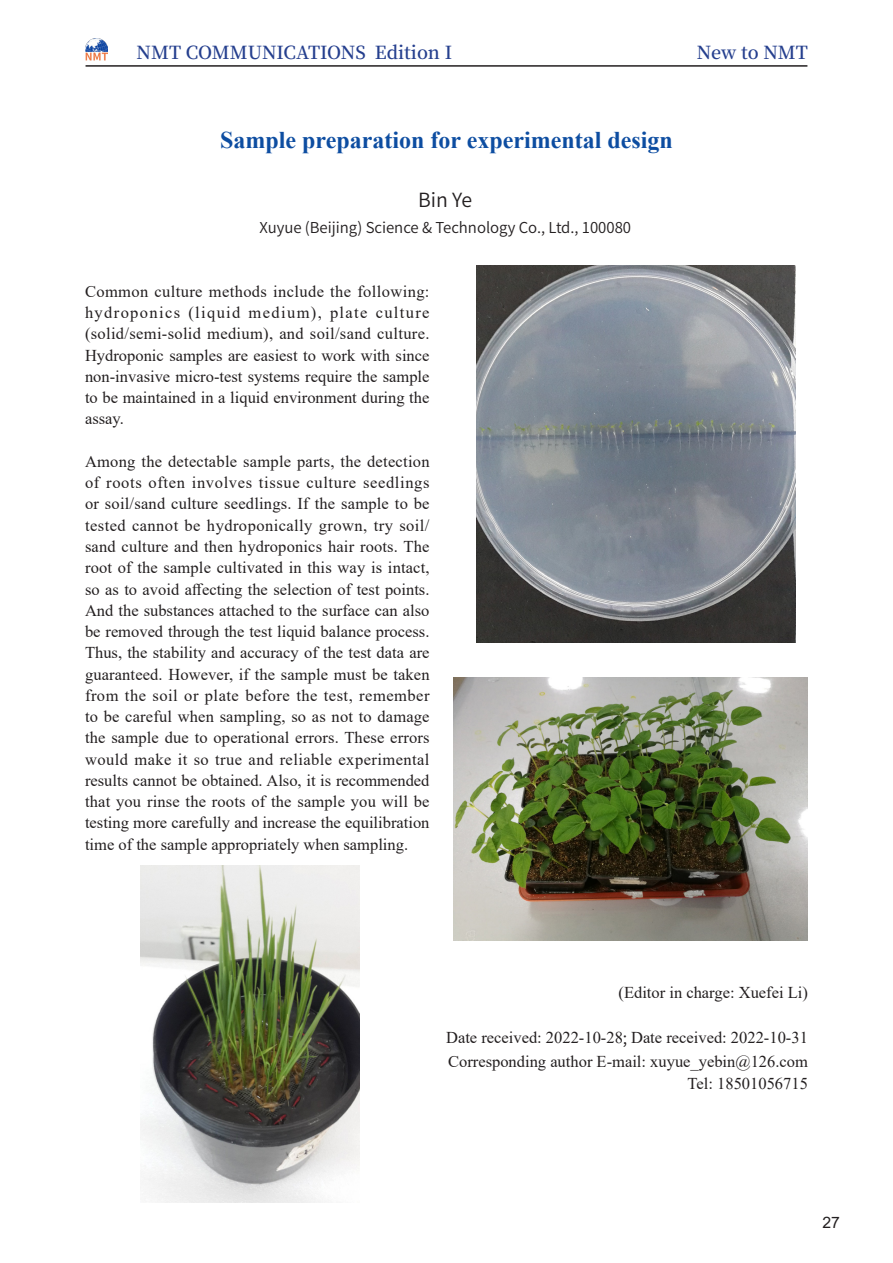
<style>
.page{position:relative;width:893px;height:1263px;background:#fff}
.page>*{position:absolute;margin:0;border:0;box-sizing:border-box;transform-origin:0 0}
.一级标题{font:700 24px "Times New Roman";color:#0d4da1}
.正文1{font:600 19.5px "Noto Sans Hans";color:#231f20}
.t1{font:600 18px "Source Han Serif CN";color:#253f8e}
.正文1-2{font:16.5px/21.3px "Times New Roman";color:#231f20;text-align:justify}
.目录二级标题{font:16.5px "Times New Roman";color:#231f20}
.t2{font:15.75px "Arial";color:#231f20}
.正文1-3{font:600 15px "Noto Sans Hans";color:#231f20}
.s1{font-family:"Noto Sans Hans";font-weight:600}
</style>
<div class="page">
<hr style="left:86px;top:65px;width:721px;height:2px;background:#231f20">
<img style="left:86px;top:39px;width:22px;height:22px">
<img style="left:140px;top:866px;width:219px;height:337px">
<img style="left:476px;top:265px;width:319px;height:378px">
<img style="left:454px;top:677px;width:354px;height:263px">
<p class="t1" style="left:137px;top:42px;width:317px">NMT COMMUNICATIONS Edition I</p>
<p class="t1" style="left:697px;top:42px;width:112px">New to NMT</p>
<p class="一级标题" style="left:220px;top:122px;width:454px">Sample preparation for experimental design</p>
<p class="正文1" style="left:418px;top:189px;width:56px">Bin Ye</p>
<p class="正文1-3" style="left:260px;top:219px;width:373px">Xuyue (Beijing) Science &amp; Technology Co., Ltd., 100080</p>
<p class="正文1-2" style="left:85px;top:280px;width:346px">Common culture methods include the following: hydroponics (liquid medium), plate culture (solid/semi-solid medium), and soil/sand culture.<br>Hydroponic samples are easiest to work with since non-invasive micro-test systems require the sample to be maintained in a liquid environment during the assay.</p>
<p class="正文1-2" style="left:85px;top:450px;width:346px">Among the detectable sample parts, the detection of roots often involves tissue culture seedlings or soil/sand culture seedlings. If the sample to be tested cannot be hydroponically grown, try soil/ sand culture and then hydroponics hair roots. The root of the sample cultivated in this way is intact, so as to avoid affecting the selection of test points.<br>And the substances attached to the surface can also be removed through the test liquid balance process.<br>Thus, the stability and accuracy of the test data are guaranteed. However, if the sample must be taken from the soil or plate before the test, remember to be careful when sampling, so as not to damage the sample due to operational errors. These errors would make it so true and reliable experimental results cannot be obtained. Also, it is recommended that you rinse the roots of the sample you will be testing more carefully and increase the equilibration time of the sample appropriately when sampling.</p>
<p class="正文1-2" style="left:619px;top:982px;width:191px">(Editor in charge: Xuefei Li)</p>
<p class="目录二级标题" style="left:446px;top:1026px;width:363px">Date received: 2022-10-28<span class="s1">;</span> Date received: 2022-10-31</p>
<p class="目录二级标题" style="left:448px;top:1050px;width:361px">Corresponding author E-mail: xuyue_yebin@126.com</p>
<p class="正文1-2" style="left:688px;top:1072px;width:122px">Tel: 18501056715</p>
<p class="t2" style="left:822px;top:1212px;width:19px">27</p>
</div>
